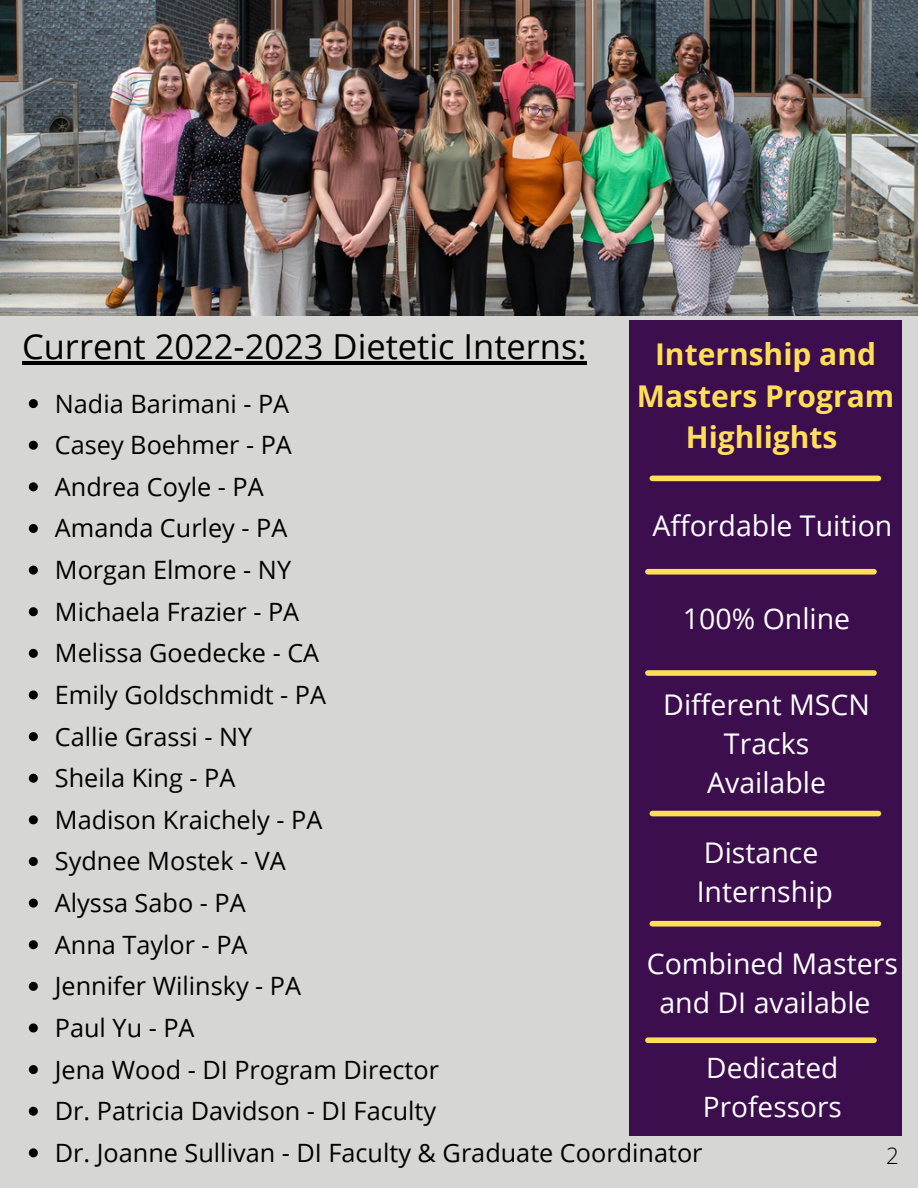
<style>
.page{position:relative;width:918px;height:1188px;background:#d6d7d5}
.page>*{position:absolute;margin:0;border:0;box-sizing:border-box;transform-origin:0 0}
.t1{font:34.5px "Open Sans";color:#000}
.t2{font:700 30px/41.7px "Open Sans";color:#ffde59;text-align:center}
.t3{font:28.5px/39.3px "Open Sans";color:#fff;text-align:center}
.t4{font:28.05px/38.7px "Open Sans";color:#fff}
.t5{font:25.2px/41.7px "Open Sans";color:#000}
.t6{font:300 22.5px "Open Sans";color:#000}
</style>
<div class="page">
<img style="left:0;top:0;width:918px;height:315px">
<svg style="left:29px;top:399px;width:9px;height:9px"></svg>
<svg style="left:29px;top:441px;width:9px;height:9px"></svg>
<svg style="left:29px;top:482px;width:9px;height:9px"></svg>
<svg style="left:29px;top:524px;width:9px;height:9px"></svg>
<svg style="left:29px;top:566px;width:9px;height:9px"></svg>
<svg style="left:29px;top:607px;width:9px;height:9px"></svg>
<svg style="left:29px;top:649px;width:9px;height:9px"></svg>
<svg style="left:29px;top:690px;width:9px;height:9px"></svg>
<svg style="left:29px;top:732px;width:9px;height:9px"></svg>
<svg style="left:29px;top:774px;width:9px;height:9px"></svg>
<svg style="left:29px;top:815px;width:9px;height:9px"></svg>
<svg style="left:29px;top:857px;width:9px;height:9px"></svg>
<svg style="left:29px;top:899px;width:9px;height:9px"></svg>
<svg style="left:29px;top:940px;width:9px;height:9px"></svg>
<svg style="left:29px;top:982px;width:9px;height:9px"></svg>
<svg style="left:29px;top:1023px;width:9px;height:9px"></svg>
<svg style="left:29px;top:1065px;width:9px;height:9px"></svg>
<svg style="left:29px;top:1107px;width:9px;height:9px"></svg>
<svg style="left:29px;top:1148px;width:9px;height:9px"></svg>
<hr style="left:22px;top:361px;width:565px;height:4px;background:#000">
<div style="left:629px;top:321px;width:272px;height:815px;background:#3c0e4e"></div>
<div style="left:652px;top:476px;width:226px;height:5px;background:#ffde59"></div>
<div style="left:648px;top:569px;width:226px;height:6px;background:#ffde59"></div>
<div style="left:652px;top:811px;width:226px;height:5px;background:#ffde59"></div>
<div style="left:648px;top:670px;width:226px;height:6px;background:#ffde59"></div>
<div style="left:652px;top:921px;width:226px;height:6px;background:#ffde59"></div>
<div style="left:648px;top:1037px;width:226px;height:6px;background:#ffde59"></div>
<h1 class="t1" style="left:22px;top:322px;width:566px">Current 2022-2023 Dietetic Interns:</h1>
<p class="t2" style="left:637px;top:332px;width:259px">Internship and<br>Masters Program<br>Highlights</p>
<p class="t5" style="left:55px;top:382px;width:649px">Nadia Barimani - PA<br>Casey Boehmer - PA<br>Andrea Coyle - PA<br>Amanda Curley - PA<br>Morgan Elmore - NY<br>Michaela Frazier - PA<br>Melissa Goedecke - CA<br>Emily Goldschmidt - PA<br>Callie Grassi - NY<br>Sheila King - PA<br>Madison Kraichely - PA<br>Sydnee Mostek - VA<br>Alyssa Sabo - PA<br>Anna Taylor - PA<br>Jennifer Wilinsky - PA<br>Paul Yu - PA<br>Jena Wood - DI Program Director<br>Dr. Patricia Davidson - DI Faculty<br>Dr. Joanne Sullivan - DI Faculty &amp; Graduate Coordinator</p>
<p class="t3" style="left:652px;top:505px;width:241px">Affordable Tuition</p>
<p class="t3" style="left:683px;top:598px;width:169px">100% Online</p>
<p class="t3" style="left:663px;top:684px;width:208px">Different MSCN<br>Tracks<br>Available</p>
<p class="t3" style="left:697px;top:832px;width:138px;text-align:left">Distance<br>Internship</p>
<p class="t3" style="left:647px;top:943px;width:253px">Combined Masters and DI available</p>
<p class="t4" style="left:703px;top:1048px;width:140px">Dedicated<br>Professors</p>
<p class="t6" style="left:886px;top:1140px;width:14px">2</p>
</div>
